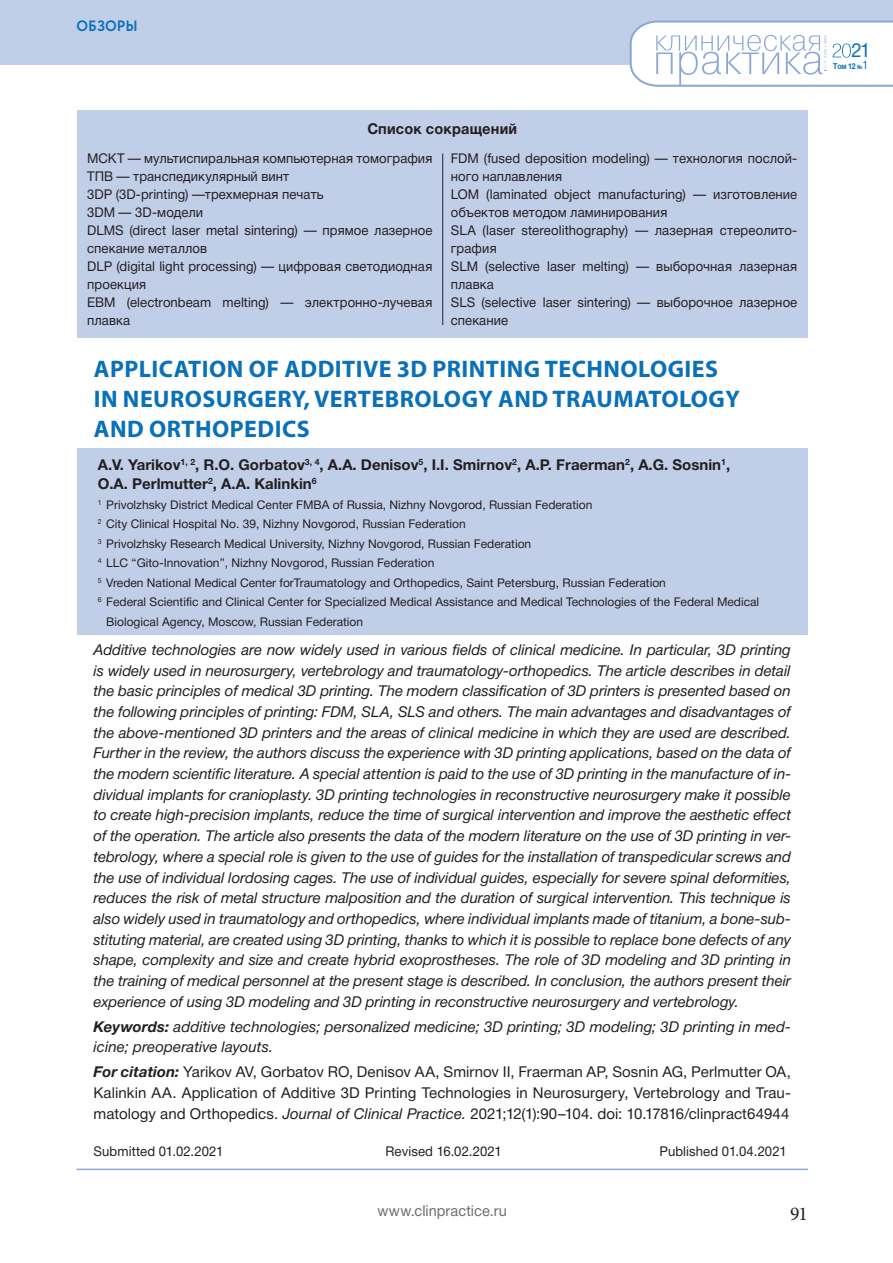
<style>
.page{position:relative;width:893px;height:1263px;background:#fff}
.page>*{position:absolute;margin:0;border:0;box-sizing:border-box;transform-origin:0 0}
.t1{font:700 24px/30px "Myriad Pro";letter-spacing:.02em;color:#0970b9}
.t2{font:19.5px "Minion Pro";color:#231f20}
.t3{font:19.5px "Helvetica Neue Cyr";color:#0970b9;scale:.95 1}
.t4{font:italic 15px/20.7px "Helvetica Neue Cyr";color:#231f20;text-align:justify}
.t5{font:15px/20.7px "Helvetica Neue Cyr";letter-spacing:.005em;color:#231f20;text-align:justify}
.t6{font:700 15px/19.5px "Helvetica Neue Cyr";color:#231f20}
.t7{font:15px "Helvetica Neue Cyr";letter-spacing:.005em;color:#6c6d70}
.t8{font:700 15px "Circe";letter-spacing:-.005em;color:#0970b9;scale:.95 1}
.t9{font:13.5px/18px "Helvetica Neue Cyr";letter-spacing:.005em;color:#231f20}
.t10{font:12px "Helvetica Neue Cyr";color:#231f20}
.t11{font:700 8.25px "Helvetica Neue Cyr";color:#0970b9;scale:.85 1}
.s1{font-weight:700}
.s2{font-weight:700;font-style:italic}
.s3{font-style:italic}
.s4{font-size:6px}
.s5{font-weight:400;font-size:12px}
</style>
<div class="page">
<div style="left:0;top:0;width:893px;height:65px;background:#c1cee8"></div>
<svg style="left:629px;top:20px;width:264px;height:67px"></svg>
<hr style="left:658px;top:21px;width:235px;height:2px;background:#8aa7d6">
<div style="left:77px;top:449px;width:730px;height:186px;background:#c1cee8"></div>
<hr style="left:77px;top:1168px;width:731px;height:2px;background:#8aa7d6">
<div style="left:77px;top:111px;width:731px;height:227px;background:#c1cee8"></div>
<hr style="left:442px;top:153px;width:1px;height:172px;background:#231f20">
<p class="t8" style="left:77px;top:16px;width:66px">ОБЗОРЫ</p>
<p class="t6" style="left:367px;top:120px;width:151px">Список сокращений</p>
<p class="t9" style="left:451px;top:151px;width:348px">FDM (fused deposition modeling) — технология послой&shy;ного наплавления<br>LOM (laminated object manufacturing) — изготовление объектов методом ламинирования<br>SLA (laser stereolithography) — лазерная стереолито&shy;графия<br>SLM (selective laser melting) — выборочная лазерная плавка<br>SLS (selective laser sintering) — выборочное лазерное спекание</p>
<p class="t9" style="left:87px;top:151px;width:347px">МСКТ — мультиспиральная компьютерная томография ТПВ — транспедикулярный винт<br>3DР (3D-printing) —трехмерная печать<br>3DM — 3D-модели<br>DLМS (direct laser metal sintering) — прямое лазерное спекание металлов<br>DLP (digital light processing) — цифровая светодиодная проекция<br>EBM (electronbeam melting) — электронно-лучевая плавка</p>
<h1 class="t1" style="left:94px;top:356px;width:648px">APPLICATION OF ADDITIVE 3D PRINTING TECHNOLOGIES<br>IN NEUROSURGERY, VERTEBROLOGY AND TRAUMATOLOGY<br>AND ORTHOPEDICS</h1>
<p class="t6" style="left:98px;top:456px;width:634px">A.V. Yarikov<sup>1,</sup> <sup>2</sup>, R.O. Gorbatov<sup>3,</sup> <sup>4</sup>, A.A. Denisov<sup>5</sup>, I.I. Smirnov<sup>2</sup>, A.P. Fraerman<sup>2</sup>, A.G. Sosnin<sup>1</sup>,<br>O.A. Perlmutter<sup>2</sup>, A.A. Kalinkin<sup>6</sup></p>
<p class="t10" style="left:98px;top:500px;width:496px"><sup>1</sup> Privolzhsky District Medical Center FMBA of Russia, Nizhny Novgorod, Russian Federation</p>
<p class="t10" style="left:98px;top:519px;width:369px"><sup>2</sup> City Clinical Hospital No. 39, Nizhny Novgorod, Russian Federation</p>
<p class="t10" style="left:98px;top:539px;width:435px"><sup>3</sup> Privolzhsky Research Medical University, Nizhny Novgorod, Russian Federation</p>
<p class="t10" style="left:98px;top:558px;width:338px"><sup>4</sup> LLC “Gito-Innovation”, Nizhny Novgorod, Russian Federation</p>
<p class="t10" style="left:98px;top:578px;width:570px"><sup>5</sup> Vreden National Medical Center forTraumatology and Orthopedics, Saint Petersburg, Russian Federation</p>
<p class="t10" style="left:98px;top:597px;width:663px"><sup>6</sup> F ederal Scientific and Clinical Center for Specialized Medical Assistance and Medical Technologies of the Federal Medical</p>
<p class="t10" style="left:106px;top:617px;width:258px">Biological Agency, Moscow, Russian Federation</p>
<p class="t4" style="left:94px;top:641px;width:699px">Additive technologies are now widely used in various fields of clinical medicine. In particular, 3D printing is widely used in neurosurgery, vertebrology and traumatology-orthopedics. The article describes in detail the basic principles of medical 3D printing. The modern classification of 3D printers is presented based on the following principles of printing: FDM, SLA, SLS and others. The main advantages and disadvantages of the above-mentioned 3D printers and the areas of clinical medicine in which they are used are described.<br>Further in the review, the authors discuss the experience with 3D printing applications, based on the data of the modern scientific literature. A special attention is paid to the use of 3D printing in the manufacture of in&shy;dividual implants for cranioplasty. 3D printing technologies in reconstructive neurosurgery make it possible to create high-precision implants, reduce the time of surgical intervention and improve the aesthetic effect of the operation. The article also presents the data of the modern literature on the use of 3D printing in ver&shy;tebrology, where a special role is given to the use of guides for the installation of transpedicular screws and the use of individual lordosing cages. The use of individual guides, especially for severe spinal deformities, reduces the risk of metal structure malposition and the duration of surgical intervention. This technique is also widely used in traumatology and orthopedics, where individual implants made of titanium, a bone-sub&shy;stituting material, are created using 3D printing, thanks to which it is possible to replace bone defects of any shape, complexity and size and create hybrid exoprostheses. The role of 3D modeling and 3D printing in the training of medical personnel at the present stage is described. In conclusion, the authors present their experience of using 3D modeling and 3D printing in reconstructive neurosurgery and vertebrology.</p>
<p class="t4" style="left:94px;top:1017px;width:699px"><span class="s1">Keywords:</span> additive technologies; personalized medicine; 3D printing; 3D modeling; 3D printing in med&shy;icine; preoperative layouts.</p>
<p class="t5" style="left:94px;top:1063px;width:699px"><span class="s2">For citation:</span> Yarikov AV, Gorbatov RO, Denisov AA, Smirnov II, Fraerman AP, Sosnin AG, Perlmutter OA, Kalinkin AA. Application of Additive 3D Printing Technologies in Neurosurgery, Vertebrology and Trau&shy;matology and Orthopedics. <span class="s3">Journal of Clinical Practice.</span> 2021;12(1):90–104. doi: 10.17816/clinpract64944</p>
<p class="t9" style="left:94px;top:1143px;width:131px">Submitted 01.02.2021</p>
<p class="t9" style="left:386px;top:1143px;width:118px">Revised 16.02.2021</p>
<p class="t9" style="left:660px;top:1143px;width:129px">Published 01.04.2021</p>
<p class="t7" style="left:377px;top:1205px;width:131px">www.clinpractice.ru</p>
<h2 class="t2" style="left:790px;top:1206px;width:19px">91</h2>
<h2 class="t3" style="left:851px;top:43px;width:22px">21</h2>
<p class="t11" style="left:833px;top:63px;width:43px">Том 12 <span class="s4">№</span><span class="s5">1</span></p>
</div>
